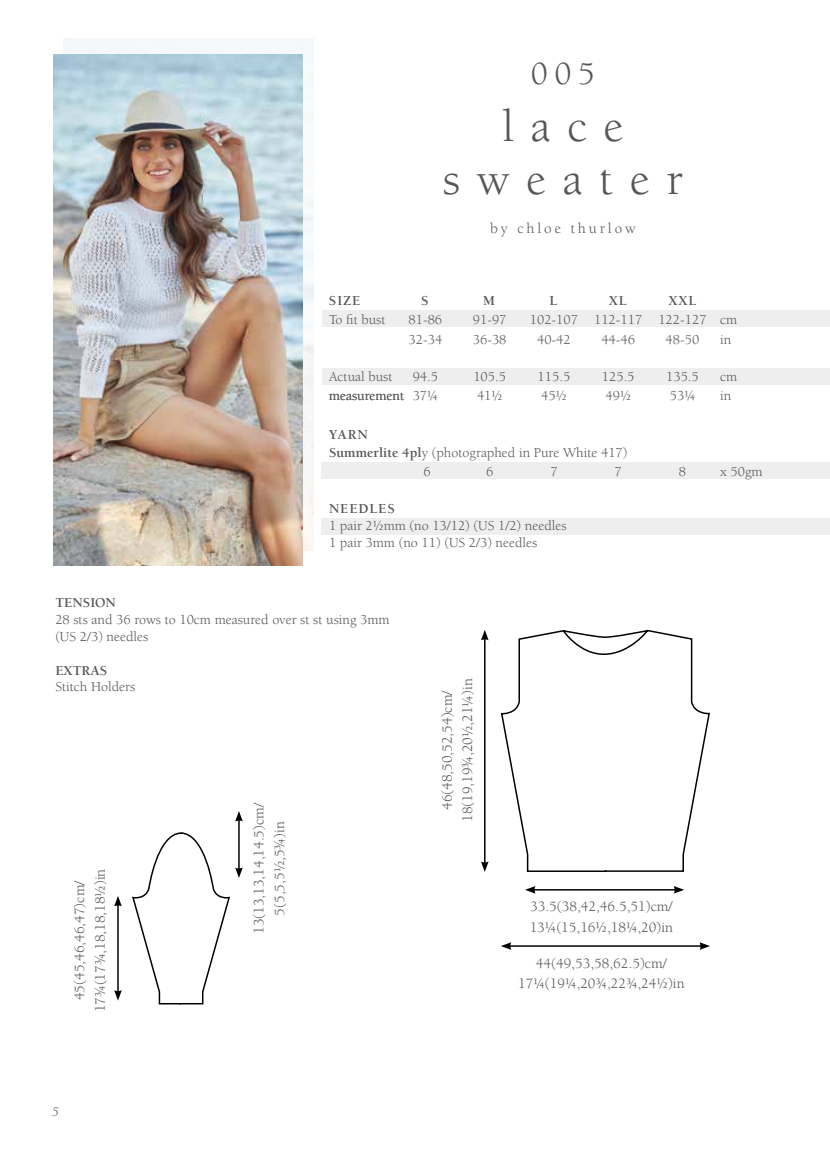
<style>
.page{position:relative;width:830px;height:1149px;background:#fff}
.page>*{position:absolute;margin:0;border:0;box-sizing:border-box;transform-origin:0 0}
.t1{font:46.5px/52.5px "Berkeley Std";letter-spacing:.36em;color:#575756;text-align:center}
.t2{font:33px "Berkeley Std";color:#575756}
.t3{font:15px "Berkeley Std";letter-spacing:.19em;color:#575756}
.t4{font:14.7px/20.5px "Berkeley Std";color:#575756;text-align:center}
.t5{font:13.95px/17.1px "Berkeley Std";color:#575756}
.t6{font:700 13.95px "Berkeley Std";letter-spacing:.06em;color:#575756}
.t7{font:700 13.95px "Berkeley Std";color:#575756}
.t8{font:italic 13.5px "Berkeley Std";color:#575756}
.s1{font-weight:700}
</style>
<div class="page">
<img style="left:64px;top:39px;width:249px;height:511px">
<img style="left:53px;top:54px;width:249px;height:512px">
<div style="left:322px;top:310px;width:507px;height:17px;background:#efeeef"></div>
<div style="left:322px;top:368px;width:507px;height:16px;background:#efeeef"></div>
<div style="left:321px;top:461px;width:508px;height:17px;background:#efeeef"></div>
<div style="left:321px;top:517px;width:508px;height:17px;background:#efeeef"></div>
<hr style="left:117px;top:903px;width:2px;height:89px;background:#000">
<svg style="left:114px;top:896px;width:8px;height:10px"></svg>
<svg style="left:114px;top:989px;width:8px;height:11px"></svg>
<hr style="left:238px;top:819px;width:1px;height:50px;background:#000">
<svg style="left:235px;top:811px;width:8px;height:10px"></svg>
<svg style="left:132px;top:831px;width:111px;height:173px"></svg>
<hr style="left:484px;top:638px;width:1px;height:225px;background:#000">
<svg style="left:481px;top:630px;width:7px;height:10px"></svg>
<svg style="left:481px;top:861px;width:7px;height:10px"></svg>
<hr style="left:533px;top:888px;width:142px;height:2px;background:#000">
<svg style="left:525px;top:886px;width:10px;height:7px"></svg>
<svg style="left:673px;top:886px;width:10px;height:7px"></svg>
<hr style="left:509px;top:945px;width:192px;height:1px;background:#000">
<svg style="left:501px;top:942px;width:10px;height:7px"></svg>
<svg style="left:699px;top:942px;width:10px;height:7px"></svg>
<svg style="left:500px;top:629px;width:210px;height:243px"></svg>
<h2 class="t2" style="left:530px;top:56px;width:65px">005</h2>
<h1 class="t1" style="left:442px;top:101px;width:241px">lace sweater</h1>
<p class="t3" style="left:490px;top:220px;width:147px">by chloe thurlow</p>
<p class="t6" style="left:329px;top:293px;width:33px">SIZE</p>
<p class="t6" style="left:421px;top:293px;width:9px">S</p>
<p class="t6" style="left:483px;top:293px;width:13px">M</p>
<p class="t6" style="left:549px;top:293px;width:10px">L</p>
<p class="t6" style="left:608px;top:293px;width:19px">XL</p>
<p class="t6" style="left:668px;top:293px;width:29px">XXL</p>
<p class="t5" style="left:329px;top:311px;width:58px">To fit bust</p>
<p class="t5" style="left:408px;top:311px;width:35px">81-86</p>
<p class="t5" style="left:472px;top:311px;width:35px">91-97</p>
<p class="t5" style="left:529px;top:311px;width:209px">102-107 112-117 122-127 cm</p>
<p class="t5" style="left:408px;top:331px;width:35px">32-34</p>
<p class="t5" style="left:472px;top:331px;width:35px">36-38</p>
<p class="t5" style="left:537px;top:331px;width:35px">40-42</p>
<p class="t5" style="left:601px;top:331px;width:35px">44-46</p>
<p class="t5" style="left:665px;top:331px;width:35px">48-50</p>
<p class="t5" style="left:720px;top:331px;width:13px">in</p>
<p class="t5" style="left:412px;top:368px;width:27px">94.5</p>
<p class="t5" style="left:473px;top:368px;width:34px">105.5</p>
<p class="t5" style="left:537px;top:368px;width:34px">115.5</p>
<p class="t5" style="left:601px;top:368px;width:34px">125.5</p>
<p class="t5" style="left:665px;top:368px;width:34px">135.5</p>
<p class="t5" style="left:720px;top:368px;width:19px">cm</p>
<p class="t5" style="left:412px;top:387px;width:27px">37¼</p>
<p class="t5" style="left:477px;top:387px;width:21px">41½</p>
<p class="t5" style="left:541px;top:387px;width:26px">45½</p>
<p class="t5" style="left:605px;top:387px;width:21px">49½</p>
<p class="t5" style="left:669px;top:387px;width:27px">53¼</p>
<p class="t5" style="left:720px;top:387px;width:13px">in</p>
<p class="t5" style="left:329px;top:426px;width:300px"><span class="s1">YARN<br>Summerlite 4pl</span>y (photographed in Pure White 417)</p>
<p class="t5" style="left:423px;top:463px;width:9px">6</p>
<p class="t5" style="left:486px;top:463px;width:9px">6</p>
<p class="t5" style="left:550px;top:463px;width:9px">7</p>
<p class="t5" style="left:614px;top:463px;width:9px">7</p>
<p class="t5" style="left:678px;top:463px;width:9px">8</p>
<p class="t5" style="left:720px;top:463px;width:44px">x 50gm</p>
<p class="t6" style="left:329px;top:501px;width:67px">NEEDLES</p>
<p class="t5" style="left:329px;top:517px;width:239px">1 pair 2½mm (no 13/12) (US 1/2) needles<br>1 pair 3mm (no 11) (US 2/3) needles</p>
<p class="t5" style="left:329px;top:366px;width:77px;line-height:19.5px">Actual bust measurement</p>
<p class="t7" style="left:55px;top:595px;width:62px">TENSION</p>
<p class="t5" style="left:55px;top:611px;width:336px">28 sts and 36 rows to 10cm measured over st st using 3mm (US 2/3) needles</p>
<p class="t6" style="left:55px;top:662px;width:53px">EXTRAS</p>
<p class="t5" style="left:55px;top:678px;width:81px">Stitch Holders</p>
<p class="t4" style="left:70px;top:1011px;width:145px;rotate:-90deg">45(45,46,46,47)cm/<br>173/4(173/4,18,18,181/2)in</p>
<p class="t8" style="left:52px;top:1103px;width:8px">5</p>
<p class="t4" style="left:249px;top:933px;width:133px;rotate:-90deg">13(13,13,14,14.5)cm/<br>5(5,5,51/2,53/4)in</p>
<p class="t4" style="left:437px;top:821px;width:145px;rotate:-90deg">46(48,50,52,54)cm/<br>18(19,193/4,201/2,211/4)in</p>
<p class="t4" style="left:529px;top:896px;width:145px;text-align:left">33.5(38,42,46.5,51)cm/<br>131/4(15,161/2,181/4,20)in</p>
<p class="t4" style="left:518px;top:952px;width:168px">44(49,53,58,62.5)cm/<br>171/4(191/4 ,203/4 ,223/4 ,241/2)in</p>
</div>
